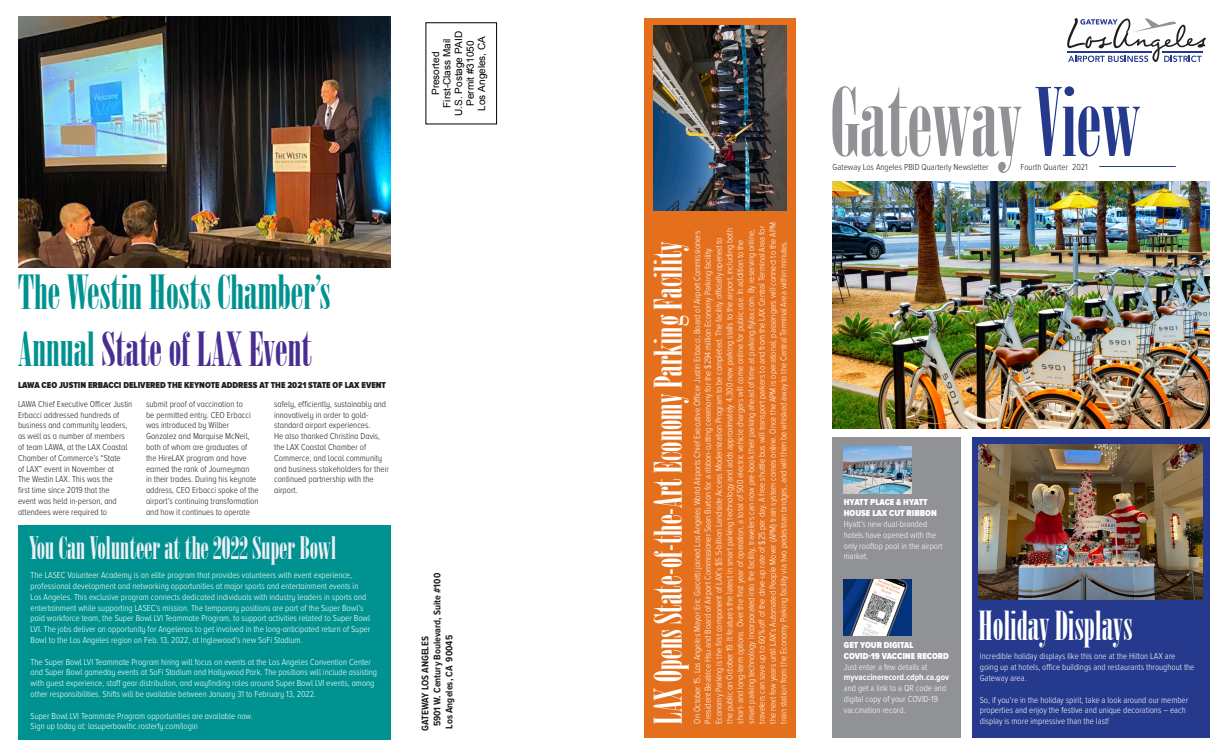
<style>
.page{position:relative;width:1224px;height:756px;background:#fff}
.page>*{position:absolute;margin:0;border:0;box-sizing:border-box;transform-origin:0 0}
.t1{font:94px "Onyx";color:#919295}
.t2{font:47px "Onyx";color:#009290}
.t3{font:47px "Onyx";color:#482e92}
.t4{font:40px "Onyx";color:#fff}
.t5{font:38px "Onyx";color:#fff}
.t6{font:31px "Onyx";color:#efeff6}
.t7{font:700 10px "Proxima Nova Cond";color:#231f20}
.t8{font:10px/11.5px "Arial";color:#000;text-align:center}
.t9{font:300 9px/10.8px "Proxima Nova Cond";color:#fff}
.t10{font:300 9px/10.8px "Proxima Nova A Cond";color:#fff}
.t11{font:300 9px/10.8px "Proxima Nova A Cond";color:#231f20}
.t12{font:900 9px "Proxima Nova Cond";color:#231f20}
.t13{font:900 9px/10.8px "Proxima Nova Cond";color:#fff}
.t14{font:300 9px "Proxima Nova Cond";color:#231f20}
.s1{color:#009290}
.s2{color:#25398d}
.s3{font-weight:700}
</style>
<div class="page">
<div style="left:972px;top:437px;width:238px;height:301px;background:#25398d"></div>
<svg style="left:1067px;top:18px;width:139px;height:44px"></svg>
<hr style="left:1099px;top:166px;width:77px;height:1px;background:#25398d">
<div style="left:832px;top:437px;width:128px;height:301px;background:#919295"></div>
<div style="left:426px;top:22px;width:71px;height:102px;border:1px solid #000"></div>
<div style="left:644px;top:18px;width:152px;height:720px;background:#e4701e"></div>
<img style="left:843px;top:446px;width:69px;height:47px">
<img style="left:832px;top:182px;width:378px;height:246px">
<img style="left:979px;top:444px;width:224px;height:155px">
<img style="left:18px;top:17px;width:372px;height:250px">
<img style="left:653px;top:25px;width:133px;height:185px">
<div style="left:18px;top:525px;width:373px;height:214px;background:#009290"></div>
<img style="left:843px;top:580px;width:69px;height:56px">
<p class="t8" style="left:430px;top:116px;width:87px;rotate:-90deg">Presorted<br>First-Class Mail<br>U.S. Postage PAID<br>Permit #31050<br>Los Angeles, CA</p>
<p class="t2" style="left:18px;top:265px;width:314px">The Westin Hosts Chamber’s</p>
<p class="t3" style="left:18px;top:322px;width:296px"><span class="s1">Annual</span> State of LAX Event</p>
<p class="t11" style="left:18px;top:398px;width:116px">LAWA Chief Executive Officer Justin<br>Erbacci addressed hundreds of business and community leaders, as well as a number of members of team LAWA, at the LAX Coastal<br>Chamber of Commerce’s “State<br>of LAX” event in November at<br>The Westin LAX. This was the<br>first time since 2019 that the<br>event was held in-person, and attendees were required to</p>
<p class="t11" style="left:146px;top:398px;width:114px">submit proof of vaccination to<br>be permitted entry. CEO Erbacci was introduced by Wilber<br>Gonzalez and Marquise McNeil, both of whom are graduates of the HireLAX program and have earned the rank of Journeyman<br>in their trades. During his keynote address, CEO Erbacci spoke of the airport’s continuing transformation and how it continues to operate</p>
<p class="t11" style="left:274px;top:398px;width:116px">safely, efficiently, sustainably and innovatively in order to gold&shy;standard airport experiences.<br>He also thanked Christina Davis, the LAX Coastal Chamber of<br>Commerce, and local community and business stakeholders for their continued partnership with the airport.</p>
<p class="t12" style="left:18px;top:380px;width:370px">LAWA CEO JUSTIN ERBACCI DELIVERED THE KEYNOTE ADDRESS AT THE 2021 STATE OF LAX EVENT</p>
<p class="t6" style="left:29px;top:530px;width:309px">You Can Volunteer at the 2022 Super Bowl</p>
<p class="t10" style="left:31px;top:570px;width:341px">The LASEC Volunteer Academy is an elite program that provides volunteers with event experience, professional development and networking opportunities at major sports and entertainment events in Los Angeles. This exclusive program connects dedicated individuals with industry leaders in sports and entertainment while supporting LASEC’s mission. The temporary positions are part of the Super Bowl’s paid workforce team, the Super Bowl LVI Teammate Program, to support activities related to Super Bowl LVI. The jobs deliver an opportunity for Angelenos to get involved in the long-anticipated return of Super Bowl to the Los Angeles region on Feb. 13, 2022, at Inglewood’s new SoFi Stadium.</p>
<p class="t10" style="left:31px;top:656px;width:348px">The Super Bowl LVI Teammate Program hiring will focus on events at the Los Angeles Convention Center and Super Bowl gameday events at SoFi Stadium and Hollywood Park. The positions will include assisting with guest experience, staff gear distribution, and wayfinding roles around Super Bowl LVI events, among other responsibilities. Shifts will be available between January 31 to February 13, 2022.</p>
<p class="t10" style="left:31px;top:710px;width:224px">Super Bowl LVI Teammate Program opportunities are available now.</p>
<p class="t10" style="left:31px;top:721px;width:169px">Sign up today at: lasuperbowlhc.rosterfy.com/login</p>
<p class="t7" style="left:431px;top:726px;width:155px;rotate:-90deg">5901 W. Century Boulevard, Suite #100</p>
<p class="t7" style="left:443px;top:729px;width:95px;rotate:-90deg">Los Angeles, CA 90045</p>
<p class="t7" style="left:419px;top:731px;width:96px;rotate:-90deg">GATEWAY LOS ANGELES</p>
<p class="t9" style="left:692px;top:724px;width:503px;rotate:-90deg">On October 15, Los Angeles Mayor Eric Garcetti joined Los Angeles World Airports Chief Executive Officer Justin Erbacci, Board of Airport Commissioners President Beatrice Hsu and Board of Airport Commissioner Sean Burton for a ribbon-cutting ceremony for the $294 million Economy Parking facility.<br>Economy Parking is the first component of LAX’s $5.5-billion Landside Access Modernization Program to be completed. The facility officially opened to<br>the public on October 19. It features the latest in smart parking technology and adds approximately 4,300 new parking stalls to the airport, including both short- and long-term options. Over the first year of operation, a total of 500 electric vehicle chargers will come online for public use. In addition to the smart parking technology incorporated into the facility, travelers can now pre-book their parking ahead of time at parking.flylax.com. By reserving online, travelers can save up to 60% off of the drive-up rate of $25 per day. A free shuttle bus will transport parkers to and from the LAX Central Terminal Area for the next few years until LAX’s Automated People Mover (APM) train system comes online. Once the APM is operational, passengers will connect to the APM train station from the Economy Parking facility via two pedestrian bridges, and will then be whisked away to the Central Terminal Area within minutes.</p>
<p class="t5" style="left:647px;top:724px;width:484px;rotate:-90deg">LAX Opens State-of-the-Art Economy Parking Facility</p>
<p class="t1" style="left:831px;top:68px;width:311px">Gateway <span class="s2">View</span></p>
<p class="t14" style="left:833px;top:162px;width:158px">Gateway Los Angeles PBID Quarterly Newsletter</p>
<p class="t14" style="left:1020px;top:162px;width:69px">Fourth Quarter 2021</p>
<p class="t13" style="left:844px;top:497px;width:95px">HYATT PLACE &amp; HYATT<br>HOUSE LAX CUT RIBBON</p>
<p class="t9" style="left:844px;top:519px;width:101px">Hyatt’s new dual-branded hotels have opened with the only rooftop pool in the airport market.</p>
<p class="t13" style="left:844px;top:640px;width:107px">GET YOUR DIGITAL<br>COVID-19 VACCINE RECORD</p>
<p class="t9" style="left:844px;top:661px;width:107px">Just enter a few details at <span class="s3">myvaccinerecord.cdph.ca.gov </span>and get a link to a QR code and digital copy of your COVID-19 vaccination record.</p>
<p class="t4" style="left:979px;top:603px;width:156px">Holiday Displays</p>
<p class="t9" style="left:980px;top:651px;width:216px">Incredible holiday displays like this one at the Hilton LAX are going up at hotels, office buildings and restaurants throughout the<br>Gateway area.</p>
<p class="t9" style="left:980px;top:694px;width:210px">So, if you’re in the holiday spirit, take a look around our member properties and enjoy the festive and unique decorations – each display is more impressive than the last!</p>
</div>
